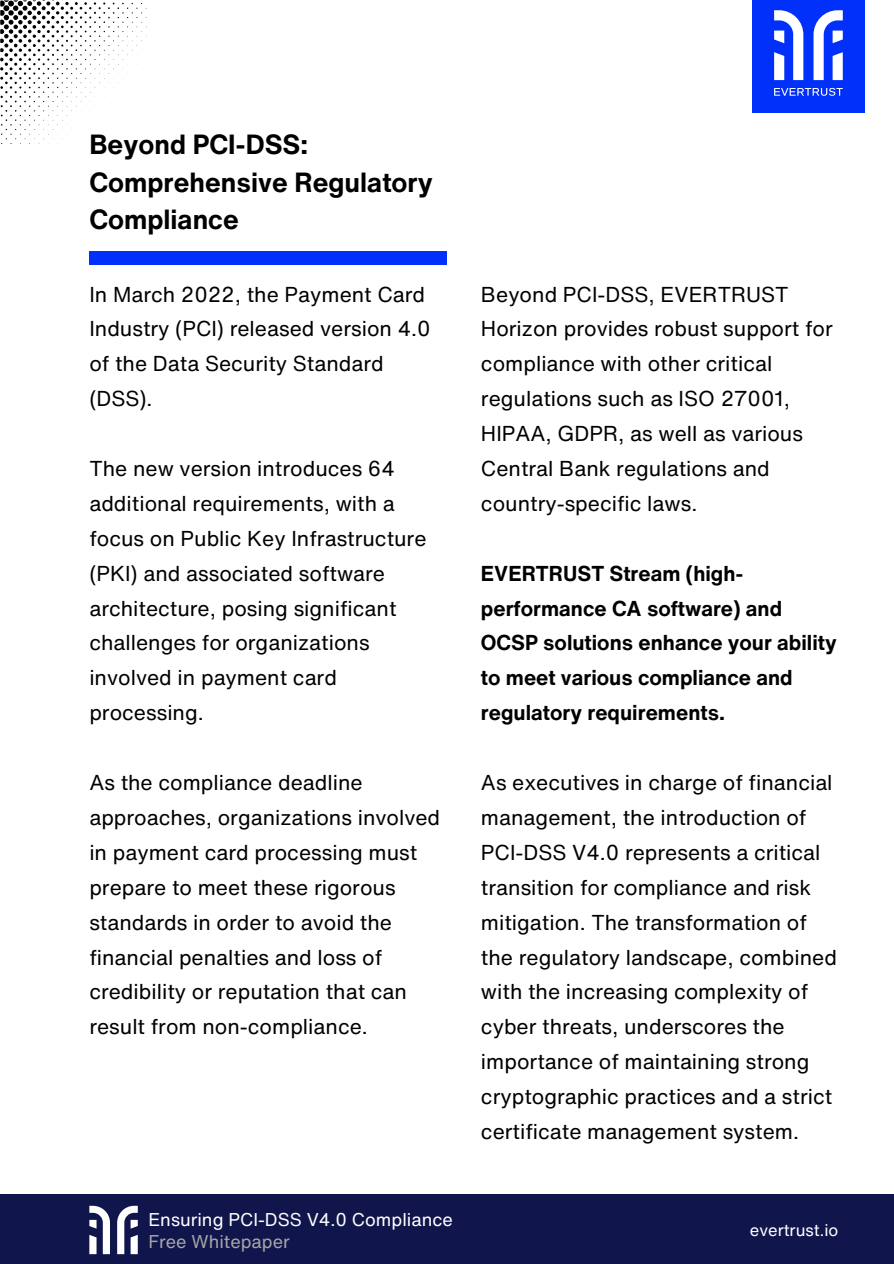
<style>
.page{position:relative;width:894px;height:1264px;background:#fff}
.page>*{position:absolute;margin:0;border:0;box-sizing:border-box;transform-origin:0 0}
.t1{font:700 27px/37.2px "Helvetica Now Text";color:#000}
.t2{font:21px/34.8px "Helvetica Now Text";color:#000}
.t3{font:700 21px/34.8px "Helvetica Now Text";color:#000}
.t4{font:18px "Helvetica Now Text";color:#fff}
.t5{font:18px "Helvetica Now Text";color:#a6a6a6}
.t6{font:16.5px "Helvetica Now Text";color:#fff}
</style>
<div class="page">
<div style="left:89px;top:252px;width:357px;height:13px;background:#0030f9"></div>
<div style="left:0;top:1193px;width:893px;height:70px;background:#10154b"></div>
<svg style="left:89px;top:1205px;width:21px;height:49px"></svg>
<svg style="left:117px;top:1205px;width:21px;height:49px"></svg>
<div style="left:752px;top:0;width:112px;height:112px;background:#0030f9"></div>
<svg style="left:774px;top:10px;width:29px;height:70px"></svg>
<svg style="left:813px;top:10px;width:29px;height:70px"></svg>
<svg style="left:774px;top:88px;width:68px;height:8px"></svg>
<svg style="left:0;top:0;width:147px;height:144px"></svg>
<h3 class="t1" style="left:89px;top:126px;width:345px">Beyond PCI-DSS:<br>Comprehensive Regulatory<br>Compliance</h3>
<h2 class="t2" style="left:89px;top:276px;width:342px">In March 2022, the Payment Card<br>Industry (PCI) released version 4.0 of the Data Security Standard (DSS).</h2>
<h3 class="t2" style="left:89px;top:450px;width:338px">The new version introduces 64 additional requirements, with a focus on Public Key Infrastructure (PKI) and associated software architecture, posing significant challenges for organizations involved in payment card processing.</h3>
<p class="t2" style="left:89px;top:764px;width:352px">As the compliance deadline approaches, organizations involved in payment card processing must prepare to meet these rigorous standards in order to avoid the financial penalties and loss of credibility or reputation that can result from non-compliance.</p>
<p class="t4" style="left:148px;top:1206px;width:306px">Ensuring PCI-DSS V4.0 Compliance</p>
<h1 class="t5" style="left:148px;top:1227px;width:143px">Free Whitepaper</h1>
<h3 class="t2" style="left:481px;top:276px;width:353px">Beyond PCI-DSS, EVERTRUST<br>Horizon provides robust support for compliance with other critical regulations such as ISO 27001,<br>HIPAA, GDPR, as well as various<br>Central Bank regulations and country-specific laws.</h3>
<h3 class="t3" style="left:481px;top:555px;width:357px">EVERTRUST Stream (high&shy;performance CA software) and<br>OCSP solutions enhance your ability to meet various compliance and regulatory requirements.</h3>
<p class="t2" style="left:481px;top:764px;width:357px">As executives in charge of financial management, the introduction of PCI-DSS V4.0 represents a critical transition for compliance and risk mitigation. The transformation of the regulatory landscape, combined with the increasing complexity of cyber threats, underscores the importance of maintaining strong cryptographic practices and a strict certificate management system.</p>
<h3 class="t6" style="left:749px;top:1217px;width:90px">evertrust.io</h3>
</div>
